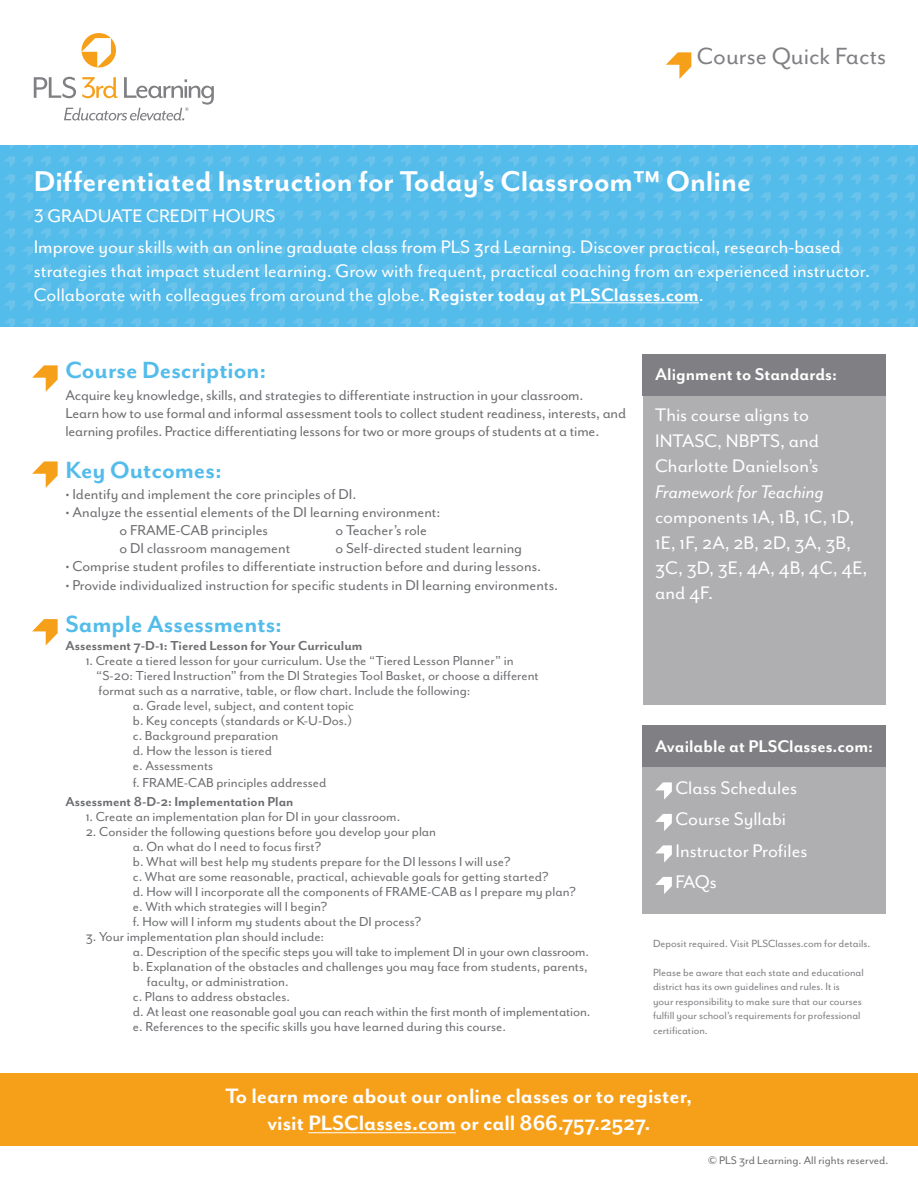
<style>
.page{position:relative;width:918px;height:1188px;background:#fff}
.page>*{position:absolute;margin:0;border:0;box-sizing:border-box;transform-origin:0 0}
.t1{font:700 33px "Mr Eaves Mod OT";color:#fff}
.t2{font:700 27px "Mr Eaves Mod OT";color:#54bceb}
.t3{font:27px "Mr Eaves Mod OT";color:#807f83}
.t4{font:700 24px/27px "Mr Eaves Mod OT";color:#fff;text-align:center}
.t5{font:21px/31.5px "Mr Eaves Mod OT";color:#fff}
.t6{font:italic 21px "Mr Eaves Mod OT";color:#fff}
.t7{font:700 19.5px "Mr Eaves Mod OT";color:#fff}
.t8{font:16.5px/18px "Mr Eaves Mod OT";color:#6d6e71}
.t9{font:15px/15px "Mr Eaves Mod OT";color:#6d6e71}
.t10{font:700 15px "Mr Eaves Mod OT";color:#6d6e71}
.t11{font:12.75px "Mr Eaves Mod OT";color:#6d6e71}
.t12{font:12px/14.4px "Mr Eaves Mod OT";color:#807f83}
.s1{font-weight:700}
</style>
<div class="page">
<div style="left:82px;top:33px;width:34px;height:35px;background:#f6a01a;border-radius:50%"></div>
<svg style="left:82px;top:38px;width:29px;height:29px"></svg>
<svg style="left:34px;top:77px;width:180px;height:44px"></svg>
<svg style="left:666px;top:52px;width:25px;height:27px"></svg>
<svg style="left:0;top:145px;width:918px;height:181px;background:#58bdeb"></svg>
<div style="left:0;top:1074px;width:918px;height:72px;background:#f6a01a"></div>
<hr style="left:308px;top:1132px;width:148px;height:1px;background:#fff">
<hr style="left:570px;top:303px;width:129px;height:1px;background:#fff">
<div style="left:643px;top:725px;width:243px;height:189px;background:#afafb2"></div>
<div style="left:643px;top:725px;width:243px;height:42px;background:#807f83"></div>
<svg style="left:655px;top:782px;width:17px;height:18px"></svg>
<svg style="left:655px;top:814px;width:17px;height:17px"></svg>
<svg style="left:655px;top:845px;width:17px;height:18px"></svg>
<svg style="left:655px;top:877px;width:17px;height:17px"></svg>
<div style="left:643px;top:354px;width:242px;height:350px;background:#afafb2"></div>
<div style="left:643px;top:354px;width:243px;height:41px;background:#807f83"></div>
<svg style="left:32px;top:365px;width:26px;height:27px"></svg>
<svg style="left:32px;top:461px;width:26px;height:27px"></svg>
<svg style="left:32px;top:619px;width:26px;height:26px"></svg>
<h2 class="t3" style="left:697px;top:41px;width:191px">Course Quick Facts</h2>
<h1 class="t1" style="left:34px;top:163px;width:719px">Differentiated Instruction for Today’s Classroom™ Online</h1>
<h3 class="t5" style="left:34px;top:200px;width:243px">3 GRADUATE CREDIT HOURS</h3>
<p class="t5" style="left:34px;top:235px;width:838px;line-height:24px">Improve your skills with an online graduate class from PLS 3rd Learning. Discover practical, research-based strategies that impact student learning. Grow with frequent, practical coaching from an experienced instructor.<br>Collaborate with colleagues from around the globe. <span class="s1">Register today at PLSClasses.com</span>.</p>
<h2 class="t2" style="left:65px;top:356px;width:203px">Course Description:</h2>
<h3 class="t7" style="left:655px;top:364px;width:183px">Alignment to Standards:</h3>
<h3 class="t5" style="left:655px;top:403px;width:165px;line-height:25.5px">This course aligns to<br>INTASC, NBPTS, and<br>Charlotte Danielson’s</h3>
<h3 class="t6" style="left:655px;top:480px;width:170px">Framework for Teaching</h3>
<h3 class="t5" style="left:655px;top:505px;width:214px;line-height:25.2px">components 1A, 1B, 1C, 1D,<br>1E, 1F, 2A, 2B, 2D, 3A, 3B,<br>3C, 3D, 3E, 4A, 4B, 4C, 4E, and 4F.</h3>
<p class="t8" style="left:65px;top:386px;width:562px">Acquire key knowledge, skills, and strategies to differentiate instruction in your classroom.<br>Learn how to use formal and informal assessment tools to collect student readiness, interests, and learning profiles. Practice differentiating lessons for two or more groups of students at a time.</p>
<h2 class="t2" style="left:65px;top:455px;width:158px">Key Outcomes:</h2>
<p class="t8" style="left:65px;top:485px;width:292px">• Identify and implement the core principles of DI.</p>
<p class="t8" style="left:119px;top:503px;width:323px;text-indent:-54px">• Analyze the essential elements of the DI learning environment: o FRAME-CAB principles</p>
<p class="t8" style="left:335px;top:521px;width:93px">o Teacher’s role</p>
<p class="t8" style="left:119px;top:539px;width:172px">o DI classroom management</p>
<p class="t8" style="left:335px;top:539px;width:188px">o Self-directed student learning</p>
<p class="t8" style="left:65px;top:557px;width:477px">• Comprise student profiles to differentiate instruction before and during lessons.</p>
<p class="t8" style="left:65px;top:576px;width:494px">• Provide individualized instruction for specific students in DI learning environments.</p>
<h2 class="t2" style="left:65px;top:609px;width:218px">Sample Assessments:</h2>
<p class="t10" style="left:65px;top:638px;width:299px">Assessment 7-D-1: Tiered Lesson for Your Curriculum</p>
<p class="t9" style="left:86px;top:653px;width:430px">1. Create a tiered lesson for your curriculum. Use the “Tiered Lesson Planner” in</p>
<p class="t9" style="left:96px;top:668px;width:444px">“S-20: Tiered Instruction” from the DI Strategies Tool Basket, or choose a different</p>
<p class="t9" style="left:99px;top:683px;width:373px">format such as a narrative, table, or flow chart. Include the following:</p>
<p class="t9" style="left:133px;top:698px;width:223px">a. Grade level, subject, and content topic</p>
<p class="t9" style="left:133px;top:713px;width:221px">b. Key concepts (standards or K-U-Dos.)</p>
<p class="t9" style="left:133px;top:728px;width:147px">c. Background preparation</p>
<p class="t9" style="left:133px;top:743px;width:141px">d. How the lesson is tiered</p>
<p class="t9" style="left:133px;top:758px;width:82px">e. Assessments</p>
<p class="t9" style="left:133px;top:775px;width:195px">f. FRAME-CAB principles addressed</p>
<p class="t10" style="left:65px;top:794px;width:230px">Assessment 8-D-2: Implementation Plan</p>
<p class="t9" style="left:86px;top:809px;width:316px">1. Create an implementation plan for DI in your classroom.</p>
<p class="t9" style="left:133px;top:824px;width:445px;text-indent:-47px">2. Consider the following questions before you develop your plan<br>a. On what do I need to focus first?<br>b. What will best help my students prepare for the DI lessons I will use?<br>c. What are some reasonable, practical, achievable goals for getting started?<br>d. How will I incorporate all the components of FRAME-CAB as I prepare my plan? e. With which strategies will I begin?<br>f. How will I inform my students about the DI process?</p>
<p class="t9" style="left:86px;top:929px;width:240px">3. Your implementation plan should include:</p>
<p class="t9" style="left:133px;top:944px;width:458px">a. Description of the specific steps you will take to implement DI in your own classroom.</p>
<p class="t9" style="left:133px;top:959px;width:456px">b. Explanation of the obstacles and challenges you may face from students, parents,</p>
<p class="t9" style="left:147px;top:974px;width:143px">faculty, or administration.</p>
<p class="t9" style="left:133px;top:989px;width:159px">c. Plans to address obstacles.</p>
<p class="t9" style="left:133px;top:1004px;width:459px">d. At least one reasonable goal you can reach within the first month of implementation.</p>
<p class="t9" style="left:133px;top:1019px;width:375px">e. References to the specific skills you have learned during this course.</p>
<h3 class="t7" style="left:655px;top:735px;width:219px">Available at PLSClasses.com:</h3>
<h3 class="t5" style="left:675px;top:772px;width:134px">Class Schedules<br>Course Syllabi<br>Instructor Profiles<br>FAQs</h3>
<p class="t12" style="left:653px;top:937px;width:219px">Deposit required. Visit PLSClasses.com for details.</p>
<p class="t12" style="left:653px;top:965px;width:212px">Please be aware that each state and educational district has its own guidelines and rules. It is<br>your responsibility to make sure that our courses fulfill your school’s requirements for professional certification.</p>
<h3 class="t4" style="left:226px;top:1083px;width:468px">To learn more about our online classes or to register, visit PLSClasses.com or call 866.757.2527.</h3>
<p class="t11" style="left:708px;top:1153px;width:182px">© PLS 3rd Learning. All rights reserved.</p>
</div>
